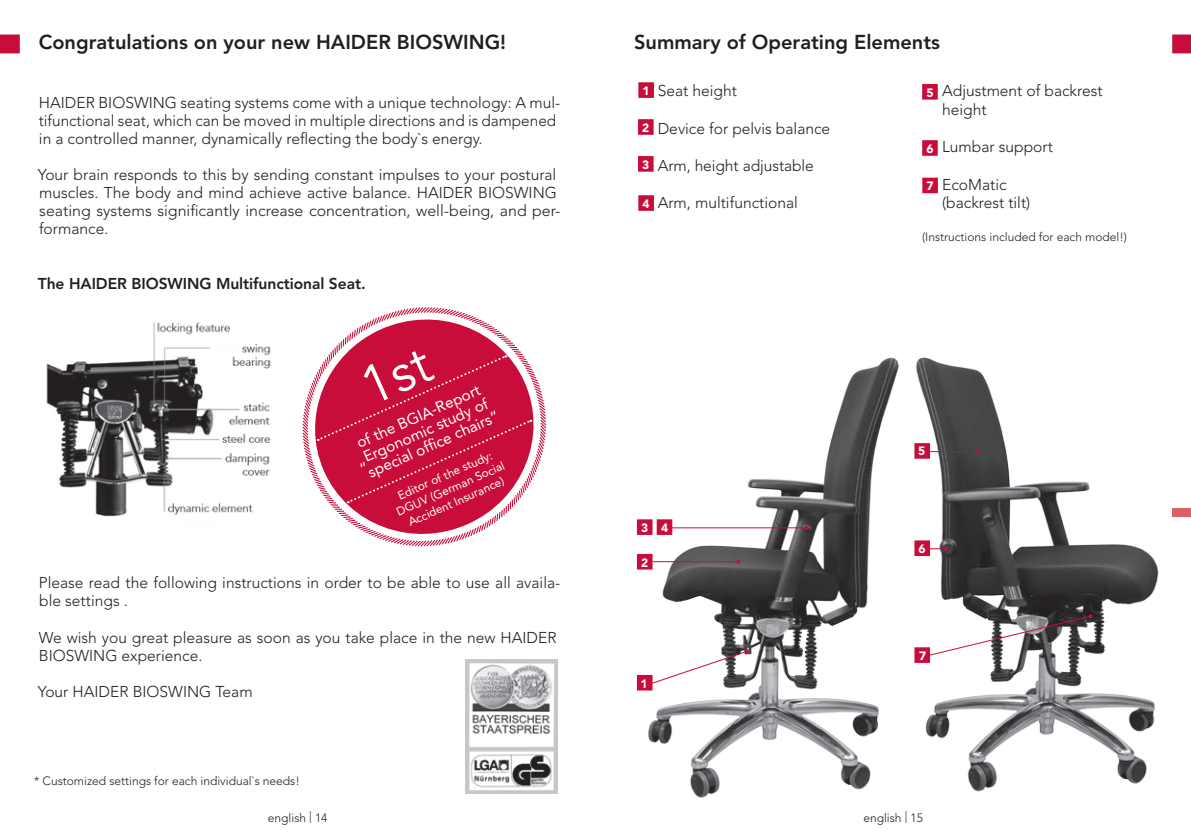
<style>
.page{position:relative;width:1191px;height:840px;background:#fff}
.page>*{position:absolute;margin:0;border:0;box-sizing:border-box;transform-origin:0 0}
.t1{font:800 20px "Avenir";color:#231f20}
.t2{font:300 15.6px/18px "Avenir";color:#231f20}
.t3{font:800 15.6px "Avenir";letter-spacing:-.005em;color:#231f20}
.t4{font:15.4px/15.8px "Avenir";color:#fff;text-align:center}
.t5{font:300 12px "Avenir";color:#231f20}
.t6{font:900 12px "Avenir";color:#fff}
.t7{font:11.8px/14.2px "Avenir";color:#fff;text-align:center}
</style>
<div class="page">
<img style="left:465px;top:659px;width:92px;height:134px">
<svg style="left:302px;top:307px;width:245px;height:240px"></svg>
<img style="left:46px;top:322px;width:225px;height:195px">
<div style="left:638px;top:82px;width:16px;height:16px;background:#c80d3a;border:2px solid #c80d3a"></div>
<div style="left:638px;top:119px;width:15px;height:16px;background:#c80d3a;border:2px solid #c80d3a"></div>
<div style="left:922px;top:177px;width:16px;height:16px;background:#c80d3a;border:2px solid #c80d3a"></div>
<div style="left:922px;top:140px;width:15px;height:16px;background:#c80d3a;border:2px solid #c80d3a"></div>
<div style="left:922px;top:84px;width:15px;height:15px;background:#c80d3a;border:2px solid #c80d3a"></div>
<div style="left:638px;top:195px;width:16px;height:16px;background:#c80d3a;border:2px solid #c80d3a"></div>
<div style="left:638px;top:156px;width:15px;height:15px;background:#c80d3a;border:2px solid #c80d3a"></div>
<img style="left:636px;top:357px;width:263px;height:441px">
<img style="left:914px;top:357px;width:277px;height:435px">
<div style="left:637px;top:674px;width:15px;height:16px;background:#c80d3a"></div>
<hr style="left:669px;top:527px;width:137px;height:1px;background:#c80d3a">
<svg style="left:804px;top:525px;width:4px;height:4px"></svg>
<svg style="left:648px;top:649px;width:101px;height:36px"></svg>
<div style="left:637px;top:519px;width:15px;height:15px;background:#c80d3a;border:2px solid #c80d3a"></div>
<div style="left:656px;top:519px;width:16px;height:15px;background:#c80d3a;border:2px solid #c80d3a"></div>
<hr style="left:914px;top:451px;width:64px;height:1px;background:#c80d3a">
<svg style="left:976px;top:449px;width:4px;height:4px"></svg>
<div style="left:914px;top:443px;width:16px;height:15px;background:#c80d3a;border:2px solid #c80d3a"></div>
<div style="left:637px;top:553px;width:15px;height:16px;background:#c80d3a"></div>
<hr style="left:652px;top:561px;width:86px;height:1px;background:#c80d3a">
<svg style="left:736px;top:559px;width:4px;height:4px"></svg>
<svg style="left:928px;top:614px;width:164px;height:42px"></svg>
<div style="left:914px;top:647px;width:16px;height:15px;background:#c80d3a;border:2px solid #c80d3a"></div>
<svg style="left:1172px;top:34px;width:19px;height:19px"></svg>
<svg style="left:0;top:34px;width:20px;height:19px"></svg>
<div style="left:914px;top:540px;width:16px;height:15px;background:#c80d3a;border:2px solid #c80d3a"></div>
<svg style="left:930px;top:546px;width:17px;height:4px"></svg>
<div style="left:1172px;top:508px;width:19px;height:8px;background:#df5f67"></div>
<svg style="left:311px;top:348px;width:220px;height:155px;background:#cd254e"></svg>
<p class="t1" style="left:39px;top:30px;width:469px">Congratulations on your new HAIDER BIOSWING!</p>
<p class="t2" style="left:39px;top:93px;width:523px">HAIDER BIOSWING seating systems come with a unique technology: A mul&shy;tifunctional seat, which can be moved in multiple directions and is dampened in a controlled manner, dynamically reflecting the body`s energy.</p>
<p class="t2" style="left:38px;top:165px;width:524px">Your brain responds to this by sending constant impulses to your postural muscles. The body and mind achieve active balance. HAIDER BIOSWING seating systems significantly increase concentration, well-being, and per&shy;formance.</p>
<p class="t3" style="left:38px;top:274px;width:329px">The HAIDER BIOSWING Multifunctional Seat.</p>
<p class="t4" style="left:347px;top:439px;width:149px;rotate:-24deg">of the BGIA-Report „Ergonomic study of special offi ce chairs“</p>
<p class="t7" style="left:389px;top:492px;width:118px;rotate:-24deg">Editor of the study:<br>DGUV (German Social<br>Accident Insurance)</p>
<p class="t2" style="left:39px;top:573px;width:523px">Please read the following instructions in order to be able to use all availa&shy;ble settings .</p>
<p class="t2" style="left:39px;top:627px;width:519px">We wish you great pleasure as soon as you take place in the new HAIDER<br>BIOSWING experience.</p>
<p class="t2" style="left:38px;top:681px;width:216px">Your HAIDER BIOSWING Team</p>
<p class="t5" style="left:34px;top:773px;width:267px">* Customized settings for each individual`s needs!</p>
<p class="t1" style="left:634px;top:30px;width:307px">Summary of Operating Elements</p>
<p class="t6" style="left:642px;top:83px;width:9px">1</p>
<p class="t6" style="left:642px;top:120px;width:9px">2</p>
<p class="t2" style="left:942px;top:81px;width:162px;line-height:18.8px">Adjustment of backrest height</p>
<p class="t2" style="left:942px;top:138px;width:112px">Lumbar support</p>
<p class="t2" style="left:942px;top:175px;width:90px;line-height:18.8px">EcoMatic (backrest tilt)</p>
<p class="t5" style="left:922px;top:229px;width:206px">(Instructions included for each model!)</p>
<p class="t2" style="left:658px;top:82px;width:81px">Seat height</p>
<p class="t2" style="left:658px;top:119px;width:174px">Device for pelvis balance</p>
<p class="t2" style="left:658px;top:156px;width:158px">Arm, height adjustable</p>
<p class="t2" style="left:658px;top:194px;width:142px">Arm, multifunctional</p>
<p class="t6" style="left:926px;top:85px;width:9px">5</p>
<p class="t6" style="left:926px;top:141px;width:9px">6</p>
<p class="t6" style="left:642px;top:157px;width:9px">3</p>
<p class="t6" style="left:926px;top:179px;width:9px">7</p>
<p class="t6" style="left:642px;top:196px;width:9px">4</p>
<p class="t6" style="left:641px;top:520px;width:28px">3 4</p>
<p class="t6" style="left:641px;top:555px;width:9px">2</p>
<p class="t6" style="left:640px;top:675px;width:9px">1</p>
<p class="t6" style="left:918px;top:443px;width:9px">5</p>
<p class="t6" style="left:918px;top:541px;width:9px">6</p>
<p class="t6" style="left:919px;top:647px;width:9px">7</p>
<p class="t5" style="left:268px;top:810px;width:61px">english | 14</p>
<p class="t5" style="left:863px;top:810px;width:61px">english | 15</p>
</div>
